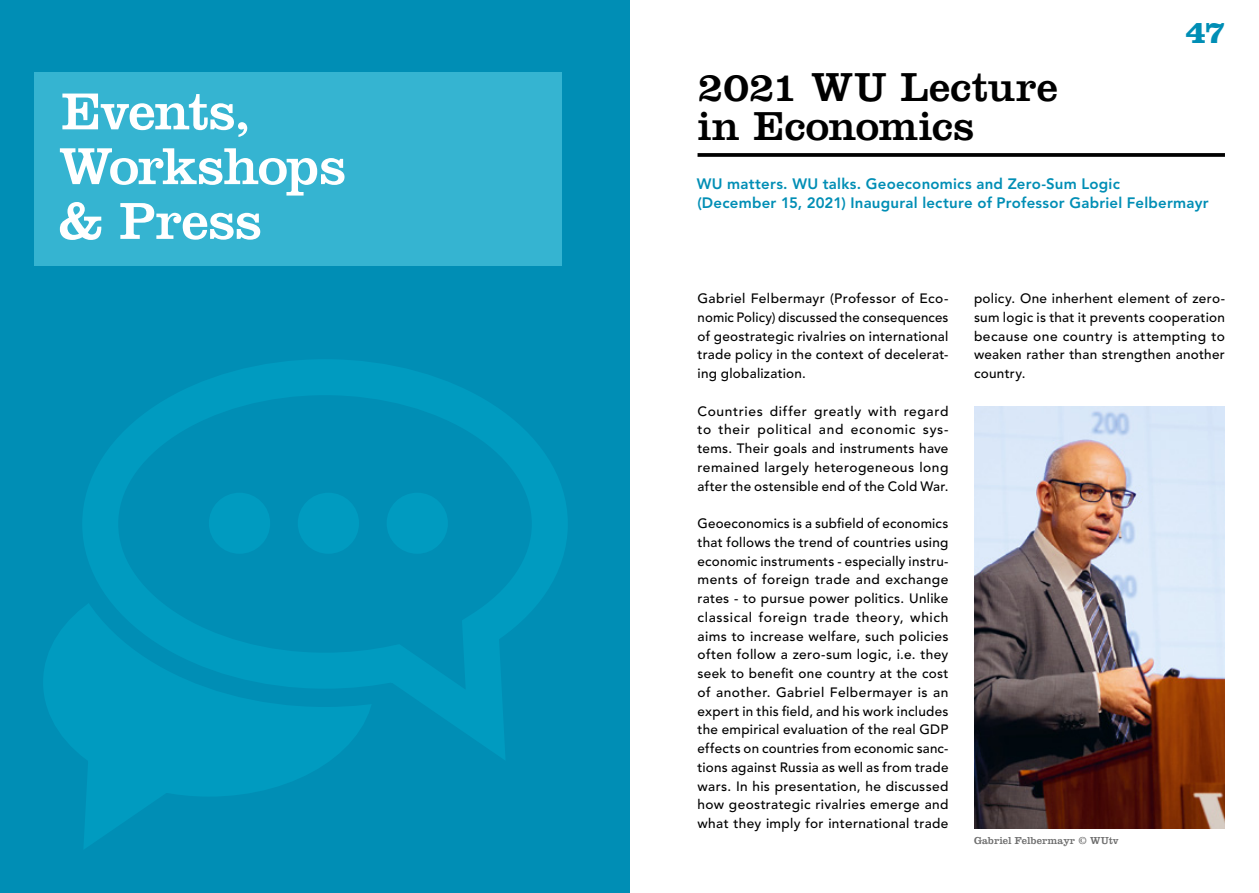
<style>
.page{position:relative;width:1259px;height:893px;background:#fff}
.page>*{position:absolute;margin:0;border:0;box-sizing:border-box;transform-origin:0 0}
.t1{font:54px/54.8px "Clarendon LT Std";letter-spacing:-.015em;color:#fff}
.t2{font:42px/39.8px "Clarendon LT Std";letter-spacing:.005em;color:#000}
.t3{font:700 33px "Clarendon LT Std";color:#008eb5}
.t4{font:800 15px/18.8px "Avenir LT Std";letter-spacing:.015em;color:#008eb5}
.t5{font:500 13.5px/18.8px "Avenir LT Std";letter-spacing:.02em;color:#000;text-align:justify}
.t6{font:10.5px "Clarendon LT Std";letter-spacing:.005em;color:#6d6d6d}
</style>
<div class="page">
<div style="left:0;top:0;width:629px;height:893px;background:#008eb5"></div>
<div style="left:34px;top:72px;width:527px;height:194px;background:#35b4d1"></div>
<svg style="left:43px;top:627px;width:118px;height:222px"></svg>
<svg style="left:64px;top:360px;width:503px;height:436px"></svg>
<div style="left:209px;top:493px;width:61px;height:61px;background:#009bc0;border-radius:50%"></div>
<div style="left:298px;top:493px;width:61px;height:61px;background:#009bc0;border-radius:50%"></div>
<div style="left:387px;top:493px;width:61px;height:61px;background:#009bc0;border-radius:50%"></div>
<img style="left:974px;top:406px;width:251px;height:422px">
<svg style="left:697px;top:153px;width:528px;height:4px;background:#0f0f0f"></svg>
<h1 class="t1" style="left:58px;top:84px;width:290px">Events,<br>Workshops &amp; Press</h1>
<h2 class="t2" style="left:697px;top:67px;width:362px">2021 WU Lecture in Economics</h2>
<h3 class="t3" style="left:1185px;top:12px;width:41px">47</h3>
<p class="t4" style="left:697px;top:175px;width:513px">WU matters. WU talks. Geoeconomics and Zero-Sum Logic<br>(December 15, 2021) Inaugural lecture of Professor Gabriel Felbermayr</p>
<p class="t5" style="left:697px;top:289px;width:252px">Gabriel Felbermayr (Professor of Eco&shy;nomic Policy) discussed the consequences of geostrategic rivalries on international trade policy in the context of decelerat&shy;ing globalization.</p>
<p class="t5" style="left:697px;top:402px;width:252px">Countries differ greatly with regard to their political and economic sys&shy;tems. Their goals and instruments have remained largely heterogeneous long after the ostensible end of the Cold War.</p>
<p class="t5" style="left:697px;top:514px;width:252px">Geoeconomics is a subfield of economics that follows the trend of countries using economic instruments - especially instru&shy;ments of foreign trade and exchange rates - to pursue power politics. Unlike classical foreign trade theory, which aims to increase welfare, such policies often follow a zero-sum logic, i.e. they seek to benefit one country at the cost of another. Gabriel Felbermayer is an expert in this field, and his work includes the empirical evaluation of the real GDP effects on countries from economic sanc&shy;tions against Russia as well as from trade wars. In his presentation, he discussed how geostrategic rivalries emerge and what they imply for international trade</p>
<p class="t5" style="left:974px;top:289px;width:252px">policy. One inherhent element of zero&shy;sum logic is that it prevents cooperation because one country is attempting to weaken rather than strengthen another country.</p>
<p class="t6" style="left:974px;top:834px;width:146px">Gabriel Felbermayr © WUtv</p>
</div>
